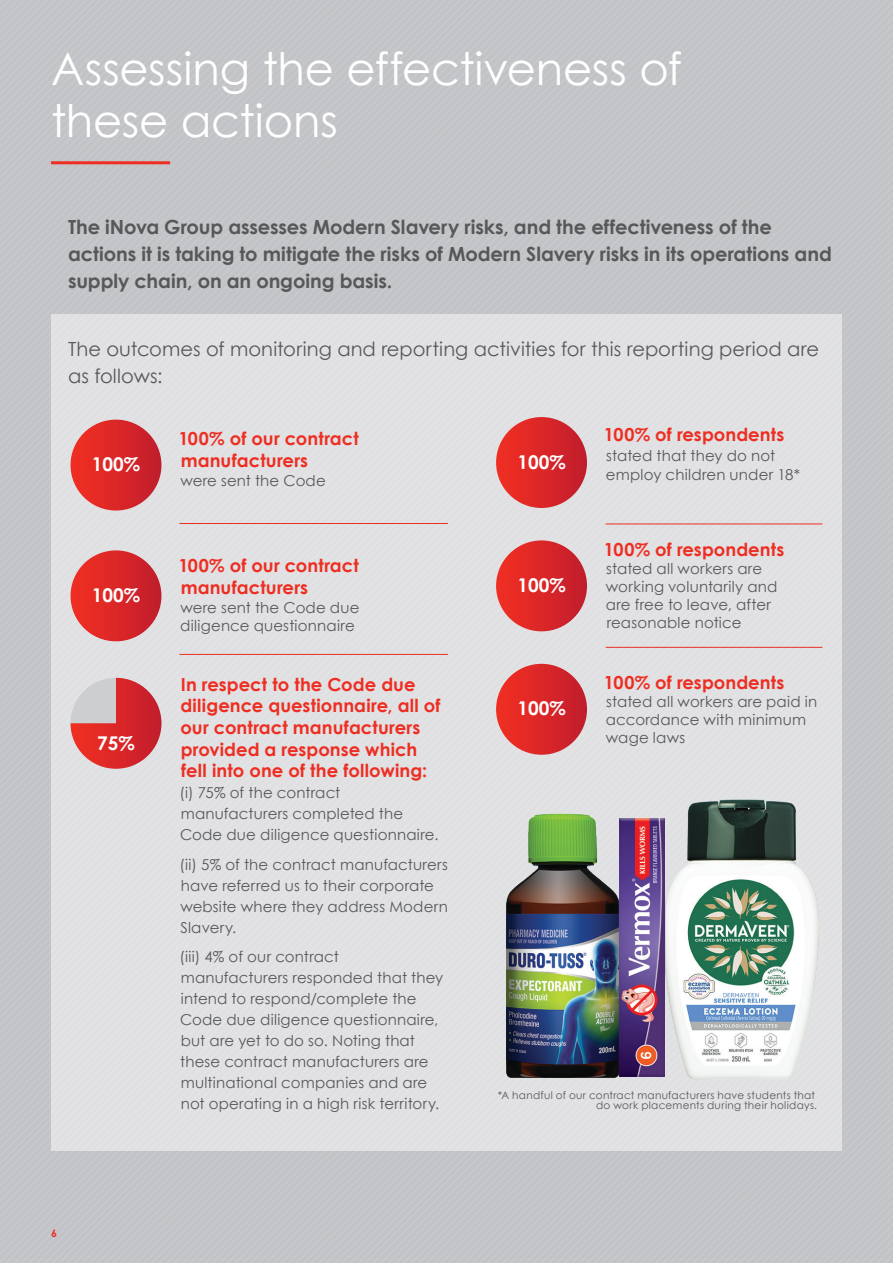
<style>
.page{position:relative;width:893px;height:1263px;background:#c2c3c6}
.page>*{position:absolute;margin:0;border:0;box-sizing:border-box;transform-origin:0 0}
.Section_Header{font:45px/52.5px "Century Gothic";letter-spacing:-.005em;color:#fff}
.Section_Header-2{font:700 19.5px/27px "Century Gothic";letter-spacing:-.005em;color:#57585a}
.Section_Header-3{font:19.5px/27px "Century Gothic";letter-spacing:.005em;color:#57585a}
.t1{font:700 19.05px "Century Gothic";color:#fff}
.Section_Header-4{font:700 18px/21.6px "Century Gothic";letter-spacing:.005em;color:#ee2e22}
.Section_Header-5{font:15px/21px "Century Gothic";letter-spacing:.01em;color:#57585a}
.Body{font:10.5px/10.5px "Century Gothic";letter-spacing:.025em;color:#57585a;text-align:right}
.t2{font:700 10.5px "Century Gothic";color:#ee2e22}
</style>
<div class="page">
<div style="left:51px;top:315px;width:791px;height:836px;background:#e0e1e2"></div>
<hr style="left:51px;top:161px;width:119px;height:3px;background:#ee2e22">
<img style="left:506px;top:799px;width:313px;height:280px">
<div style="left:71px;top:420px;width:90px;height:90px;background:linear-gradient(to right,#f22f22,#c21e2d);border-radius:45px"></div>
<div style="left:496px;top:417px;width:91px;height:91px;background:linear-gradient(to right,#f23124,#c21e2e);border-radius:45px"></div>
<div style="left:496px;top:540px;width:91px;height:91px;background:linear-gradient(to right,#f23124,#c21f2e);border-radius:45px"></div>
<div style="left:496px;top:664px;width:91px;height:91px;background:linear-gradient(to right,#f23124,#c21f2e);border-radius:45px"></div>
<div style="left:71px;top:550px;width:90px;height:91px;background:linear-gradient(to right,#f23023,#c21e2d);border-radius:45px"></div>
<svg style="left:71px;top:678px;width:90px;height:91px"></svg>
<hr style="left:179px;top:523px;width:269px;height:1px;background:#ee2e22">
<hr style="left:606px;top:524px;width:216px;height:1px;background:#ee2e22">
<hr style="left:606px;top:647px;width:216px;height:1px;background:#ee2e22">
<hr style="left:179px;top:654px;width:269px;height:1px;background:#ee2e22">
<p class="Section_Header" style="left:51px;top:42px;width:632px">Assessing the effectiveness of these actions</p>
<p class="Section_Header-2" style="left:68px;top:213px;width:765px">The iNova Group assesses Modern Slavery risks, and the effectiveness of the actions it is taking to mitigate the risks of Modern Slavery risks in its operations and supply chain, on an ongoing basis.</p>
<p class="Section_Header-3" style="left:68px;top:335px;width:753px">The outcomes of monitoring and reporting activities for this reporting period are as follows:</p>
<p class="t1" style="left:92px;top:442px;width:50px">100%</p>
<p class="t1" style="left:92px;top:450px;width:50px">100%</p>
<p class="t1" style="left:92px;top:575px;width:50px">100%</p>
<p class="t1" style="left:92px;top:580px;width:50px">100%</p>
<p class="t1" style="left:97px;top:729px;width:39px">75%</p>
<p class="t1" style="left:97px;top:736px;width:39px">75%</p>
<p class="Section_Header-4" style="left:178px;top:427px;width:182px">100% of our contract</p>
<p class="Section_Header-4" style="left:181px;top:449px;width:129px">manufacturers</p>
<p class="Section_Header-5" style="left:180px;top:470px;width:147px">were sent the Code</p>
<p class="Section_Header-4" style="left:178px;top:554px;width:182px">100% of our contract</p>
<p class="Section_Header-4" style="left:181px;top:576px;width:129px">manufacturers</p>
<p class="Section_Header-5" style="left:180px;top:599px;width:181px;line-height:18px">were sent the Code due diligence questionnaire</p>
<p class="Section_Header-4" style="left:180px;top:673px;width:262px">In respect to the Code due diligence questionnaire, all of our contract manufacturers provided a response which fell into one of the following:</p>
<p class="Section_Header-5" style="left:180px;top:782px;width:260px">(i) 75% of the contract manufacturers completed the<br>Code due diligence questionnaire.</p>
<p class="Section_Header-5" style="left:180px;top:853px;width:270px">(ii) 5% of the contract manufacturers have referred us to their corporate website where they address Modern<br>Slavery.</p>
<p class="Section_Header-5" style="left:180px;top:946px;width:265px">(iii) 4% of our contract manufacturers responded that they intend to respond/complete the<br>Code due diligence questionnaire, but are yet to do so. Noting that these contract manufacturers are multinational companies and are not operating in a high risk territory.</p>
<p class="t2" style="left:51px;top:1226px;width:7px">6</p>
<p class="t1" style="left:517px;top:447px;width:50px">100%</p>
<p class="t1" style="left:517px;top:571px;width:50px">100%</p>
<p class="t1" style="left:517px;top:580px;width:50px">100%</p>
<p class="t1" style="left:517px;top:694px;width:50px">100%</p>
<p class="t1" style="left:517px;top:703px;width:50px">100%</p>
<p class="Section_Header-4" style="left:604px;top:423px;width:182px">100% of respondents</p>
<p class="Section_Header-5" style="left:606px;top:445px;width:196px;line-height:19.5px">stated that they do not employ children under 18*</p>
<p class="Section_Header-4" style="left:604px;top:538px;width:182px">100% of respondents</p>
<p class="Section_Header-5" style="left:606px;top:560px;width:173px;line-height:18px">stated all workers are working voluntarily and are free to leave, after reasonable notice</p>
<p class="Section_Header-4" style="left:604px;top:671px;width:182px">100% of respondents</p>
<p class="Section_Header-5" style="left:606px;top:692px;width:213px;line-height:18px">stated all workers are paid in accordance with minimum wage laws</p>
<p class="Body" style="left:498px;top:1089px;width:321px">*A handful of our contract manufacturers have students that do work placements during their holidays.</p>
</div>
